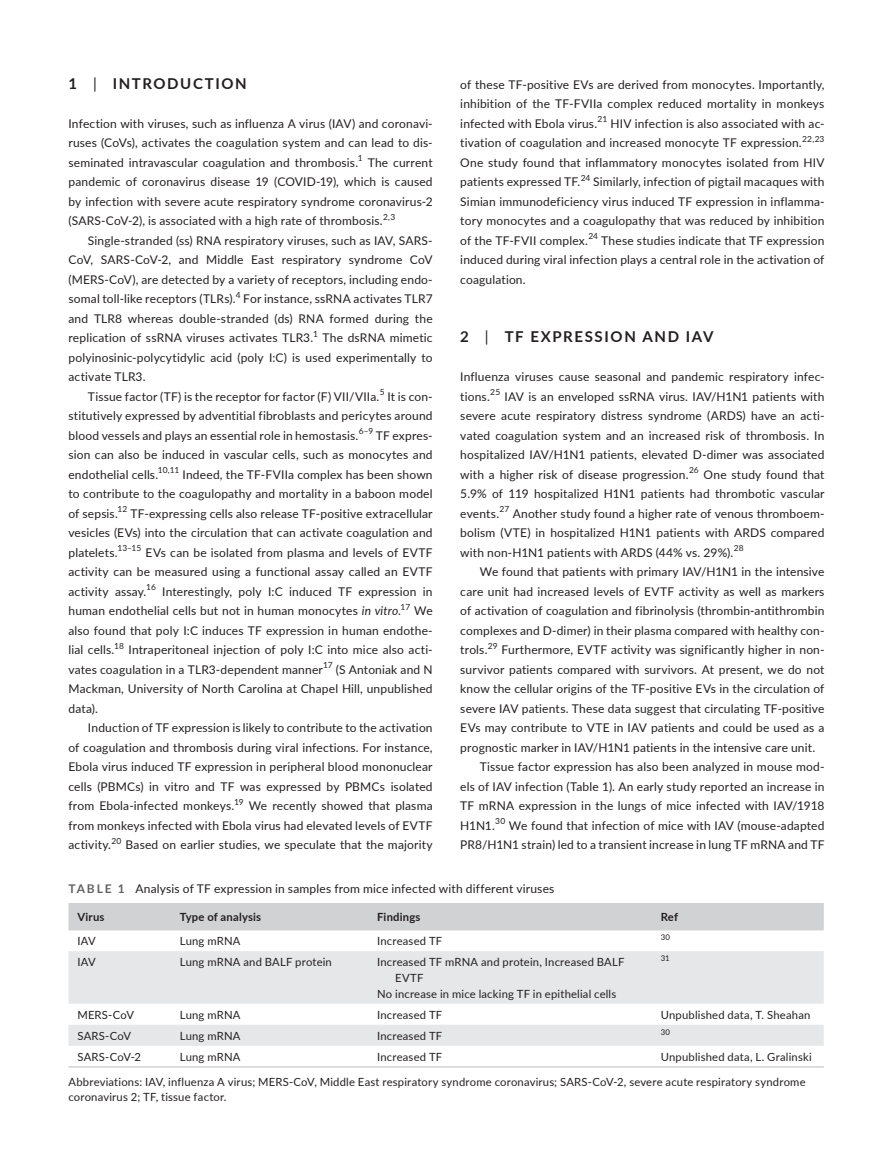
<style>
.page{position:relative;width:893px;height:1174px;background:#fff}
.page>*{position:absolute;margin:0;border:0;box-sizing:border-box;transform-origin:0 0}
.t1{font:700 15px "Lato";letter-spacing:.11em;color:#231f20}
.t2{font:12px/19.5px "Lato";letter-spacing:.015em;color:#231f20;text-align:justify}
.t3{font:11.25px/15.8px "Lato";letter-spacing:.015em;color:#231f20}
.t4{font:700 11.25px "Lato";letter-spacing:.015em;color:#231f20}
.t5{font:8.4px "Lato";color:#231f20}
.t6{font:7.8px "Lato";color:#231f20}
.s1{font-weight:400}
.s2{font-style:italic}
.s3{font-weight:700;color:#636366}
</style>
<div class="page">
<div style="left:68px;top:903px;width:756px;height:27px;background:#d1d2d4"></div>
<svg style="left:68px;top:951px;width:756px;height:94px;fill:#e6e7e9"></svg>
<hr style="left:68px;top:1066px;width:103px;height:1px;background:#d1d2d4">
<hr style="left:171px;top:1066px;width:197px;height:1px;background:#d1d2d4">
<hr style="left:368px;top:1066px;width:284px;height:1px;background:#d1d2d4">
<hr style="left:652px;top:1066px;width:172px;height:1px;background:#d1d2d4">
<p class="t1" style="left:68px;top:72px;width:180px">1 <span class="s1">|</span> INTRODUCTION</p>
<p class="t2" style="left:68px;top:113px;width:366px">Infection with viruses, such as influenza A virus (IAV) and coronavi&shy;ruses (CoVs), activates the coagulation system and can lead to dis&shy;seminated intravascular coagulation and thrombosis.<sup>1</sup> The current pandemic of coronavirus disease 19 (COVID-19), which is caused by infection with severe acute respiratory syndrome coronavirus-2 (SARS-CoV-2), is associated with a high rate of thrombosis.<sup>2,3</sup></p>
<p class="t2" style="left:68px;top:230px;width:366px;text-indent:19px">Single-stranded (ss) RNA respiratory viruses, such as IAV, SARS-CoV, SARS-CoV-2, and Middle East respiratory syndrome CoV (MERS-CoV), are detected by a variety of receptors, including endo&shy;somal toll-like receptors (TLRs).<sup>4</sup> For instance, ssRNA activates TLR7 and TLR8 whereas double-stranded (ds) RNA formed during the replication of ssRNA viruses activates TLR3.<sup>1</sup> The dsRNA mimetic polyinosinic-polycytidylic acid (poly I:C) is used experimentally to activate TLR3.</p>
<p class="t2" style="left:68px;top:386px;width:366px;text-indent:20px">Tissue factor (TF) is the receptor for factor (F) VII/VIIa.<sup>5</sup> It is con&shy;stitutively expressed by adventitial fibroblasts and pericytes around blood vessels and plays an essential role in hemostasis.<sup>6–9</sup> TF expres&shy;sion can also be induced in vascular cells, such as monocytes and endothelial cells.</p>
<p class="t2" style="left:460px;top:74px;width:366px">of these TF-positive EVs are derived from monocytes. Importantly, inhibition of the TF-FVIIa complex reduced mortality in monkeys infected with Ebola virus.<sup>21</sup> HIV infection is also associated with ac&shy;tivation of coagulation and increased monocyte TF expression.<sup>22,23<br></sup>One study found that inflammatory monocytes isolated from HIV patients expressed TF.<sup>24</sup> Similarly, infection of pigtail macaques with Simian immunodeficiency virus induced TF expression in inflamma&shy;tory monocytes and a coagulopathy that was reduced by inhibition of the TF-FVII complex.<sup>24</sup> These studies indicate that TF expression induced during viral infection plays a central role in the activation of coagulation.</p>
<p class="t1" style="left:460px;top:326px;width:255px">2 <span class="s1">|</span> TF EXPRESSION AND IAV</p>
<p class="t2" style="left:460px;top:366px;width:366px">Influenza viruses cause seasonal and pandemic respiratory infec&shy;tions.<sup>25</sup> IAV is an enveloped ssRNA virus. IAV/H1N1 patients with severe acute respiratory distress syndrome (ARDS) have an acti&shy;vated coagulation system and an increased risk of thrombosis. In hospitalized IAV/H1N1 patients, elevated D-dimer was associated with a higher risk of disease progression.<sup>26</sup> One study found that 5.9% of 119 hospitalized H1N1 patients had thrombotic vascular events.</p>
<p class="t5" style="left:158px;top:464px;width:23px">10,11</p>
<p class="t2" style="left:68px;top:464px;width:366px;text-indent:114px">Indeed, the TF-FVIIa complex has been shown to contribute to the coagulopathy and mortality in a baboon model of sepsis.</p>
<p class="t5" style="left:500px;top:503px;width:11px">27</p>
<p class="t2" style="left:460px;top:503px;width:366px;text-indent:52px">Another study found a higher rate of venous thromboem&shy;bolism (VTE) in hospitalized H1N1 patients with ARDS compared with non-H1N1 patients with ARDS (44% vs. 29%).</p>
<p class="t5" style="left:118px;top:503px;width:11px">12</p>
<p class="t2" style="left:68px;top:503px;width:366px;text-indent:62px">TF-expressing cells also release TF-positive extracellular vesicles (EVs) into the circulation that can activate coagulation and platelets.</p>
<p class="t5" style="left:118px;top:542px;width:25px">13–15</p>
<p class="t2" style="left:68px;top:542px;width:366px;text-indent:77px">EVs can be isolated from plasma and levels of EVTF activity can be measured using a functional assay called an EVTF activity assay.</p>
<p class="t5" style="left:734px;top:542px;width:11px">28</p>
<p class="t2" style="left:460px;top:561px;width:366px;text-indent:20px">We found that patients with primary IAV/H1N1 in the intensive care unit had increased levels of EVTF activity as well as markers of activation of coagulation and fibrinolysis (thrombin-antithrombin complexes and D-dimer) in their plasma compared with healthy con&shy;trols.</p>
<p class="t5" style="left:146px;top:581px;width:11px">16</p>
<p class="t2" style="left:68px;top:581px;width:366px;text-indent:94px">Interestingly, poly I:C induced TF expression in human endothelial cells but not in human monocytes <span class="s2">in vitro</span>.</p>
<p class="t5" style="left:401px;top:601px;width:11px">17</p>
<p class="t2" style="left:68px;top:600px;width:366px;text-indent:346px">We also found that poly I:C induces TF expression in human endothe&shy;lial cells.</p>
<p class="t5" style="left:114px;top:640px;width:11px">18</p>
<p class="t2" style="left:68px;top:639px;width:366px;text-indent:60px">Intraperitoneal injection of poly I:C into mice also acti&shy;vates coagulation in a TLR3-dependent manner</p>
<p class="t5" style="left:488px;top:640px;width:11px">29</p>
<p class="t2" style="left:502px;top:639px;width:324px">Furthermore, EVTF activity was significantly higher in non-</p>
<p class="t2" style="left:460px;top:659px;width:366px">survivor patients compared with survivors. At present, we do not</p>
<p class="t2" style="left:460px;top:678px;width:366px">know the cellular origins of the TF-positive EVs in the circulation of</p>
<p class="t2" style="left:460px;top:698px;width:366px">severe IAV patients. These data suggest that circulating TF-positive</p>
<p class="t2" style="left:460px;top:717px;width:366px">EVs may contribute to VTE in IAV patients and could be used as a</p>
<p class="t2" style="left:460px;top:737px;width:356px">prognostic marker in IAV/H1N1 patients in the intensive care unit.</p>
<p class="t2" style="left:480px;top:756px;width:346px">Tissue factor expression has also been analyzed in mouse mod-</p>
<p class="t2" style="left:460px;top:776px;width:366px">els of IAV infection (Table 1). An early study reported an increase in</p>
<p class="t2" style="left:460px;top:795px;width:366px">TF mRNA expression in the lungs of mice infected with IAV/1918</p>
<p class="t2" style="left:460px;top:815px;width:36px">H1N1.</p>
<p class="t5" style="left:495px;top:815px;width:12px">30</p>
<p class="t5" style="left:323px;top:659px;width:11px">17</p>
<p class="t2" style="left:68px;top:659px;width:366px;text-indent:267px">(S Antoniak and N Mackman, University of North Carolina at Chapel Hill, unpublished data).</p>
<p class="t2" style="left:68px;top:717px;width:366px;text-indent:20px">Induction of TF expression is likely to contribute to the activation of coagulation and thrombosis during viral infections. For instance, Ebola virus induced TF expression in peripheral blood mononuclear cells (PBMCs) in vitro and TF was expressed by PBMCs isolated from Ebola-infected monkeys.</p>
<p class="t5" style="left:234px;top:796px;width:11px">19</p>
<p class="t2" style="left:68px;top:795px;width:366px;text-indent:180px">We recently showed that plasma from monkeys infected with Ebola virus had elevated levels of EVTF activity.</p>
<p class="t2" style="left:460px;top:815px;width:366px;text-align:right">We found that infection of mice with IAV (mouse-adapted<br>PR8/H1N1 strain) led to a transient increase in lung TF mRNA and TF</p>
<p class="t2" style="left:68px;top:878px;width:487px"><span class="s3">TABLE 1</span> Analysis of TF expression in samples from mice infected with different viruses</p>
<p class="t4" style="left:77px;top:908px;width:29px">Virus</p>
<p class="t4" style="left:180px;top:908px;width:83px">Type of analysis</p>
<p class="t4" style="left:377px;top:908px;width:45px">Findings</p>
<p class="t4" style="left:661px;top:908px;width:19px">Ref</p>
<p class="t3" style="left:77px;top:932px;width:20px">IAV</p>
<p class="t3" style="left:180px;top:932px;width:62px">Lung mRNA</p>
<p class="t3" style="left:377px;top:932px;width:67px">Increased TF</p>
<p class="t6" style="left:661px;top:931px;width:11px">30</p>
<p class="t3" style="left:77px;top:953px;width:20px">IAV</p>
<p class="t3" style="left:180px;top:953px;width:154px">Lung mRNA and BALF protein</p>
<p class="t3" style="left:377px;top:953px;width:249px">Increased TF mRNA and protein, Increased BALF</p>
<p class="t3" style="left:395px;top:969px;width:30px">EVTF</p>
<p class="t3" style="left:377px;top:985px;width:241px">No increase in mice lacking TF in epithelial cells</p>
<p class="t5" style="left:111px;top:835px;width:11px">20</p>
<p class="t2" style="left:126px;top:834px;width:309px">Based on earlier studies, we speculate that the majority</p>
<p class="t6" style="left:661px;top:952px;width:11px">31</p>
<p class="t3" style="left:77px;top:1006px;width:58px">MERS-CoV</p>
<p class="t3" style="left:180px;top:1006px;width:62px">Lung mRNA</p>
<p class="t3" style="left:377px;top:1006px;width:67px">Increased TF</p>
<p class="t3" style="left:661px;top:1006px;width:151px">Unpublished data, T. Sheahan</p>
<p class="t3" style="left:77px;top:1027px;width:55px">SARS-CoV</p>
<p class="t3" style="left:180px;top:1027px;width:62px">Lung mRNA</p>
<p class="t3" style="left:377px;top:1027px;width:67px">Increased TF</p>
<p class="t6" style="left:661px;top:1026px;width:11px">30</p>
<p class="t3" style="left:77px;top:1048px;width:65px">SARS-CoV-2</p>
<p class="t3" style="left:180px;top:1048px;width:62px">Lung mRNA</p>
<p class="t3" style="left:377px;top:1048px;width:67px">Increased TF</p>
<p class="t3" style="left:661px;top:1048px;width:153px">Unpublished data, L. Gralinski</p>
<p class="t3" style="left:68px;top:1073px;width:739px">Abbreviations: IAV, influenza A virus; MERS-CoV, Middle East respiratory syndrome coronavirus; SARS-CoV-2, severe acute respiratory syndrome coronavirus 2; TF, tissue factor.</p>
</div>
